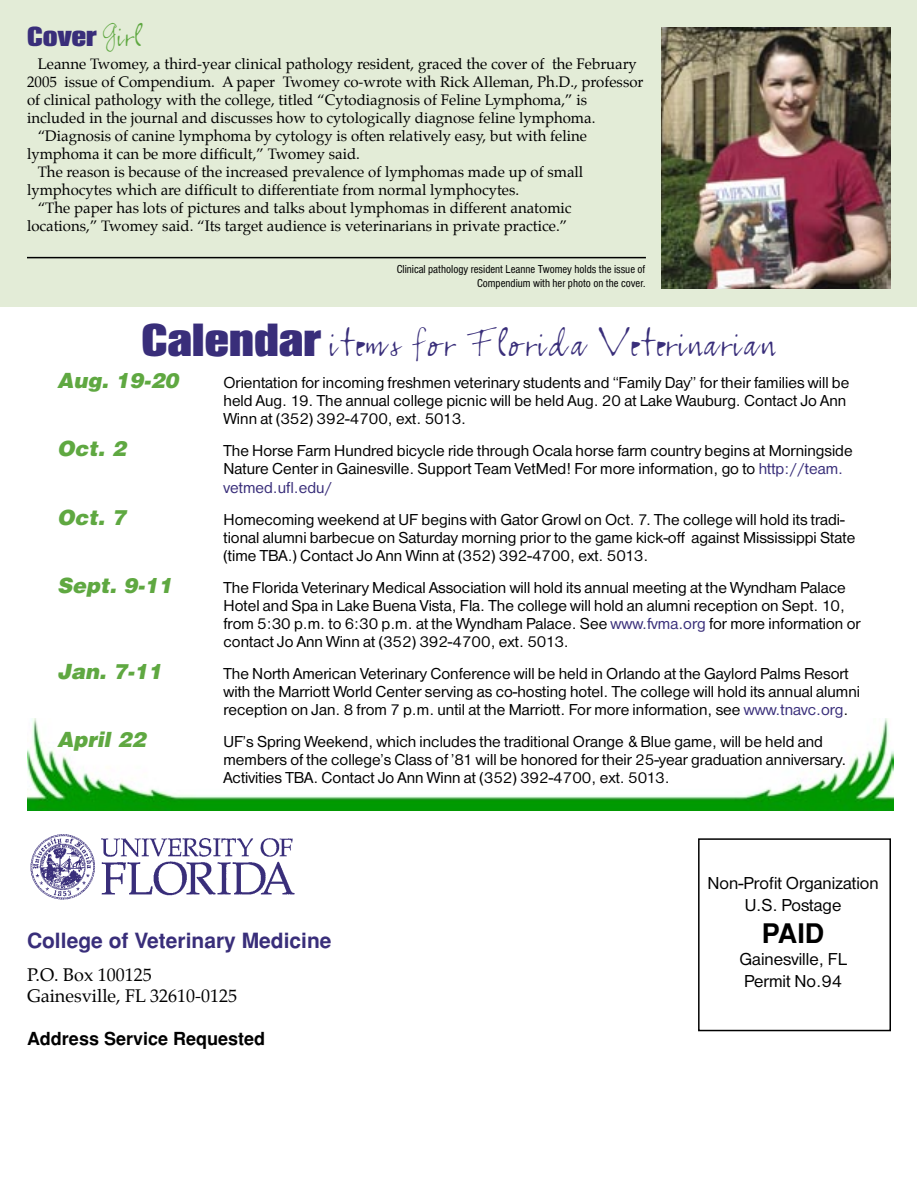
<style>
.page{position:relative;width:918px;height:1188px;background:#fff}
.page>*{position:absolute;margin:0;border:0;box-sizing:border-box;transform-origin:0 0}
.headline{font:45px "Riverside";color:#392e7a}
.sub_head{font:27px "Heroic";color:#392e7a}
.sub_head-2{font:700 27px "Helvetica";color:#000}
.Body_text{font:italic 900 21px "Helvetica";color:#5fa841}
.sub_head-3{font:700 21px "Helvetica";color:#392e7a}
.sub_head-4{font:18px "Helvetica Rmn";color:#000}
.Body_text-2{font:18px "Palatino";color:#000}
.sub_head-5{font:700 18px "Helvetica";color:#000}
.Body_text-3{font:16.5px/18px "Helvetica Rmn";color:#000}
.Body_text-4{font:16.5px "Helvetica Rmn";color:#392e7a}
.Body_text-5{font:15px/18px "Palatino";color:#000}
.t1{font:condensed 12px/13.5px "Helvetica";color:#000;text-align:right}
.s1{font-family:"Riverside";font-size:36px;color:#5fa841}
.s2{font-family:"Heroic"}
.s3{color:#392e7a}
</style>
<div class="page">
<div style="left:0;top:0;width:917px;height:307px;background:#e3ecd7"></div>
<img style="left:27px;top:718px;width:866px;height:92px">
<img style="left:30px;top:834px;width:265px;height:66px">
<div style="left:698px;top:838px;width:193px;height:193px;border:2px solid #000"></div>
<img style="left:662px;top:27px;width:228px;height:261px">
<hr style="left:27px;top:257px;width:619px;height:1px;background:#000">
<p class="sub_head" style="left:27px;top:23px;width:118px">Cover <span class="s1">Girl</span></p>
<p class="Body_text-5" style="left:27px;top:55px;width:618px;text-indent:11px">Leanne Twomey, a third-year clinical pathology resident, graced the cover of the February 2005 issue of Compendium. A paper Twomey co-wrote with Rick Alleman, Ph.D., professor of clinical pathology with the college, titled “Cytodiagnosis of Feline Lymphoma,” is included in the journal and discusses how to cytologically diagnose feline lymphoma.</p>
<p class="Body_text-5" style="left:27px;top:127px;width:562px;text-indent:11px">“Diagnosis of canine lymphoma by cytology is often relatively easy, but with feline lymphoma it can be more difficult,” Twomey said.</p>
<p class="Body_text-5" style="left:27px;top:163px;width:558px;text-indent:11px">The reason is because of the increased prevalence of lymphomas made up of small lymphocytes which are difficult to differentiate from normal lymphocytes.</p>
<p class="Body_text-5" style="left:27px;top:199px;width:546px;text-align:right">“The paper has lots of pictures and talks about lymphomas in different anatomic locations,” Twomey said. “Its target audience is veterinarians in private practice.”</p>
<p class="t1" style="left:397px;top:263px;width:250px">Clinical pathology resident Leanne Twomey holds the issue of<br>Compendium with her photo on the cover.</p>
<p class="headline" style="left:141px;top:327px;width:637px"><span class="s2">Calendar</span> items for Florida Veterinarian</p>
<p class="Body_text" style="left:57px;top:367px;width:123px">Aug. 19-20</p>
<p class="Body_text-3" style="left:224px;top:375px;width:627px">Orientation for incoming freshmen veterinary students and “Family Day” for their families will be held Aug. 19. The annual college picnic will be held Aug. 20 at Lake Wauburg. Contact Jo Ann<br>Winn at (352) 392-4700, ext. 5013.</p>
<p class="Body_text" style="left:57px;top:435px;width:70px">Oct. 2</p>
<p class="Body_text-3" style="left:224px;top:443px;width:631px">The Horse Farm Hundred bicycle ride through Ocala horse farm country begins at Morningside<br>Nature Center in Gainesville. Support Team VetMed! For more information, go to <span class="s3">http://team.</span></p>
<p class="Body_text-4" style="left:224px;top:477px;width:110px">vetmed.ufl.edu/</p>
<p class="Body_text" style="left:57px;top:504px;width:70px">Oct. 7</p>
<p class="Body_text-3" style="left:224px;top:512px;width:633px">Homecoming weekend at UF begins with Gator Growl on Oct. 7. The college will hold its tradi&shy;tional alumni barbecue on Saturday morning prior to the game kick-off against Mississippi State (time TBA.) Contact Jo Ann Winn at (352) 392-4700, ext. 5013.</p>
<p class="Body_text" style="left:57px;top:572px;width:117px">Sept. 9-11</p>
<p class="Body_text-3" style="left:224px;top:580px;width:639px">The Florida Veterinary Medical Association will hold its annual meeting at the Wyndham Palace Hotel and Spa in Lake Buena Vista, Fla. The college will hold an alumni reception on Sept. 10, from 5:30 p.m. to 6:30 p.m. at the Wyndham Palace. See <span class="s3">www.fvma.org</span> for more information or contact Jo Ann Winn at (352) 392-4700, ext. 5013.</p>
<p class="Body_text" style="left:57px;top:658px;width:107px">Jan. 7-11</p>
<p class="Body_text-3" style="left:224px;top:666px;width:638px">The North American Veterinary Conference will be held in Orlando at the Gaylord Palms Resort with the Marriott World Center serving as co-hosting hotel. The college will hold its annual alumni reception on Jan. 8 from 7 p.m. until at the Marriott. For more information, see <span class="s3">www.tnavc.org</span>.</p>
<p class="Body_text" style="left:57px;top:726px;width:90px">April 22</p>
<p class="Body_text-3" style="left:224px;top:734px;width:624px">UF’s Spring Weekend, which includes the traditional Orange &amp; Blue game, will be held and members of the college’s Class of ’81 will be honored for their 25-year graduation anniversary.<br>Activities TBA. Contact Jo Ann Winn at (352) 392-4700, ext. 5013.</p>
<p class="sub_head-3" style="left:27px;top:929px;width:306px">College of Veterinary Medicine</p>
<p class="Body_text-2" style="left:27px;top:964px;width:126px">P.O. Box 100125</p>
<p class="Body_text-2" style="left:27px;top:986px;width:212px">Gainesville, FL 32610-0125</p>
<p class="sub_head-5" style="left:27px;top:1029px;width:240px">Address Service Requested</p>
<p class="sub_head-4" style="left:707px;top:871px;width:173px">Non-Profit Organization</p>
<p class="sub_head-4" style="left:745px;top:893px;width:98px">U.S. Postage</p>
<p class="sub_head-2" style="left:762px;top:918px;width:64px">PAID</p>
<p class="sub_head-4" style="left:740px;top:947px;width:109px">Gainesville, FL</p>
<p class="sub_head-4" style="left:744px;top:969px;width:100px">Permit No.94</p>
</div>
